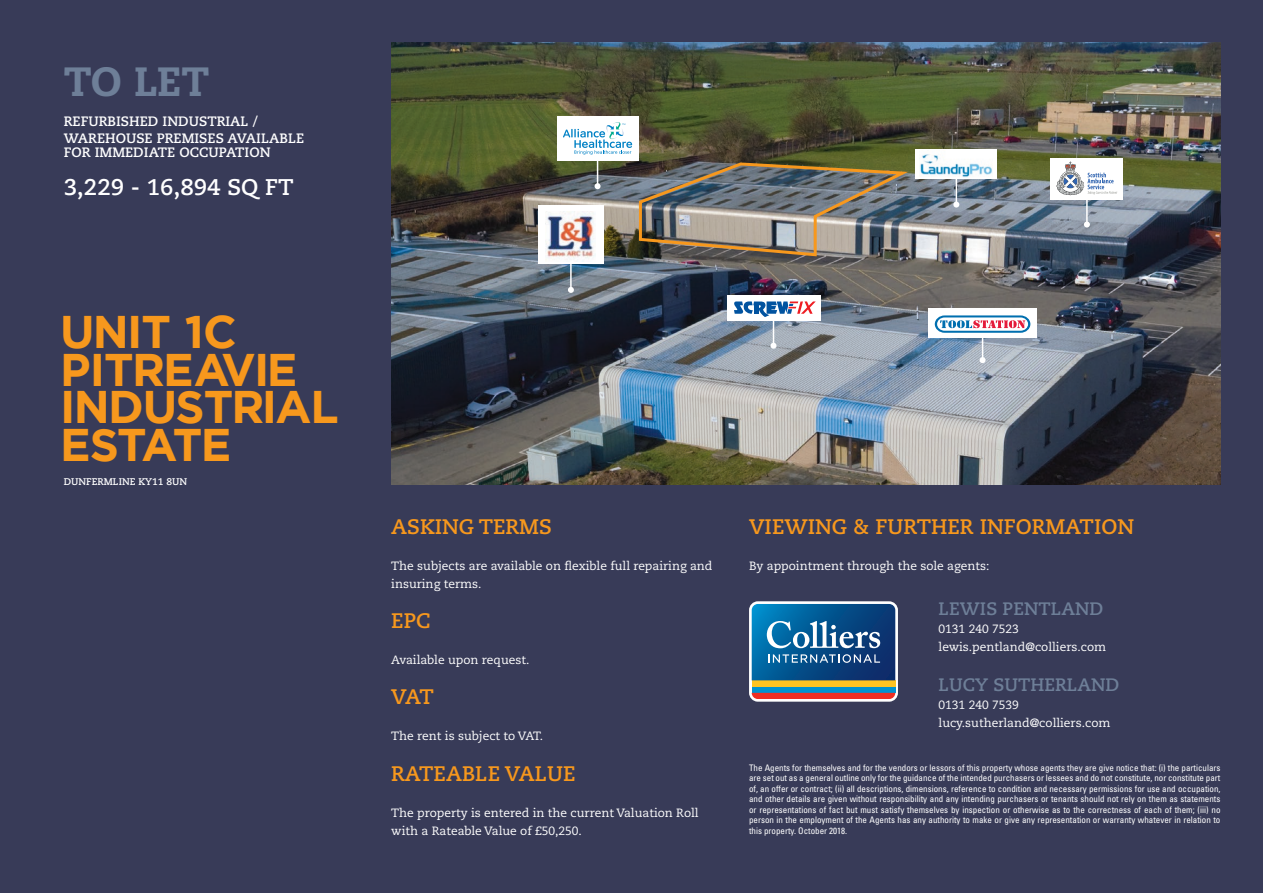
<style>
.page{position:relative;width:1263px;height:893px;background:#383b58}
.page>*{position:absolute;margin:0;border:0;box-sizing:border-box;transform-origin:0 0}
.t1{font:700 45.6px/37.3px "Gotham";letter-spacing:-.04em;color:#f7981d}
.t2{font:800 40.8px "Caecilia LT";color:#6e7f98}
.t3{font:700 22.65px "Caecilia LT";color:#fff}
.t4{font:700 21px "Caecilia LT";color:#f7981d}
.t5{font:700 18px "Caecilia LT";color:#6e7f98}
.t6{font:700 13.65px/16.2px "Caecilia LT";color:#fff}
.t7{font:12px/18px "Caecilia LT";color:#fff}
.t8{font:700 9.6px "Caecilia LT";color:#fff}
.t9{font:condensed 9px/10.5px "Univers LT Std";color:#fff;text-align:justify}
</style>
<div class="page">
<svg style="left:749px;top:601px;width:149px;height:101px;background:#4b7695"></svg>
<img style="left:391px;top:43px;width:829px;height:442px">
<div style="left:1051px;top:158px;width:72px;height:41px;background:#fff"></div>
<svg style="left:1056px;top:161px;width:61px;height:34px"></svg>
<hr style="left:1086px;top:199px;width:2px;height:25px;background:#fff">
<svg style="left:1084px;top:221px;width:6px;height:6px"></svg>
<hr style="left:955px;top:179px;width:2px;height:26px;background:#fff">
<svg style="left:953px;top:202px;width:6px;height:6px"></svg>
<hr style="left:570px;top:264px;width:2px;height:26px;background:#fff">
<svg style="left:568px;top:287px;width:6px;height:6px"></svg>
<div style="left:557px;top:116px;width:81px;height:44px;background:#fff"></div>
<div style="left:916px;top:149px;width:81px;height:30px;background:#fff"></div>
<img style="left:920px;top:154px;width:73px;height:24px">
<div style="left:538px;top:205px;width:66px;height:59px;background:#fff"></div>
<img style="left:546px;top:214px;width:38px;height:47px">
<div style="left:727px;top:296px;width:93px;height:25px;background:#fff"></div>
<div style="left:928px;top:308px;width:109px;height:30px;background:#fff"></div>
<img style="left:563px;top:120px;width:351px;height:138px">
<svg style="left:734px;top:301px;width:82px;height:48px"></svg>
<svg style="left:935px;top:315px;width:95px;height:48px"></svg>
<h2 class="t2" style="left:64px;top:56px;width:147px">TO LET</h2>
<h3 class="t6" style="left:64px;top:114px;width:242px">REFURBISHED INDUSTRIAL /<br>WAREHOUSE PREMISES AVAILABLE</h3>
<h3 class="t6" style="left:64px;top:145px;width:208px">FOR IMMEDIATE OCCUPATION</h3>
<h3 class="t3" style="left:64px;top:174px;width:231px">3,229 - 16,894 SQ FT</h3>
<h1 class="t1" style="left:60px;top:312px;width:280px">UNIT 1C<br>PITREAVIE<br>INDUSTRIAL<br>ESTATE</h1>
<p class="t8" style="left:64px;top:476px;width:125px">DUNFERMLINE KY11 8UN</p>
<h3 class="t4" style="left:391px;top:514px;width:162px">ASKING TERMS</h3>
<h3 class="t7" style="left:391px;top:557px;width:323px">The subjects are available on flexible full repairing and insuring terms.</h3>
<h3 class="t4" style="left:391px;top:608px;width:41px">EPC</h3>
<h3 class="t7" style="left:391px;top:651px;width:140px">Available upon request.</h3>
<h3 class="t4" style="left:391px;top:685px;width:44px">VAT</h3>
<h3 class="t7" style="left:391px;top:727px;width:153px">The rent is subject to VAT.</h3>
<h3 class="t4" style="left:391px;top:761px;width:186px">RATEABLE VALUE</h3>
<h3 class="t7" style="left:391px;top:804px;width:309px">The property is entered in the current Valuation Roll with a Rateable Value of £50,250.</h3>
<h3 class="t4" style="left:749px;top:514px;width:386px">VIEWING &amp; FURTHER INFORMATION</h3>
<h3 class="t7" style="left:749px;top:557px;width:242px">By appointment through the sole agents:</h3>
<h3 class="t5" style="left:939px;top:598px;width:166px">LEWIS PENTLAND</h3>
<h3 class="t7" style="left:939px;top:620px;width:169px">0131 240 7523 lewis.pentland@colliers.com</h3>
<h3 class="t5" style="left:939px;top:675px;width:182px">LUCY SUTHERLAND</h3>
<h3 class="t7" style="left:939px;top:696px;width:173px">0131 240 7539 lucy.sutherland@colliers.com</h3>
<p class="t9" style="left:749px;top:762px;width:473px">The Agents for themselves and for the vendors or lessors of this property whose agents they are give notice that: (i) the particulars are set out as a general outline only for the guidance of the intended purchasers or lessees and do not constitute, nor constitute part of, an offer or contract; (ii) all descriptions, dimensions, reference to condition and necessary permissions for use and occupation, and other details are given without responsibility and any intending purchasers or tenants should not rely on them as statements or representations of fact but must satisfy themselves by inspection or otherwise as to the correctness of each of them; (iii) no person in the employment of the Agents has any authority to make or give any representation or warranty whatever in relation to this property. October 2018.</p>
</div>
